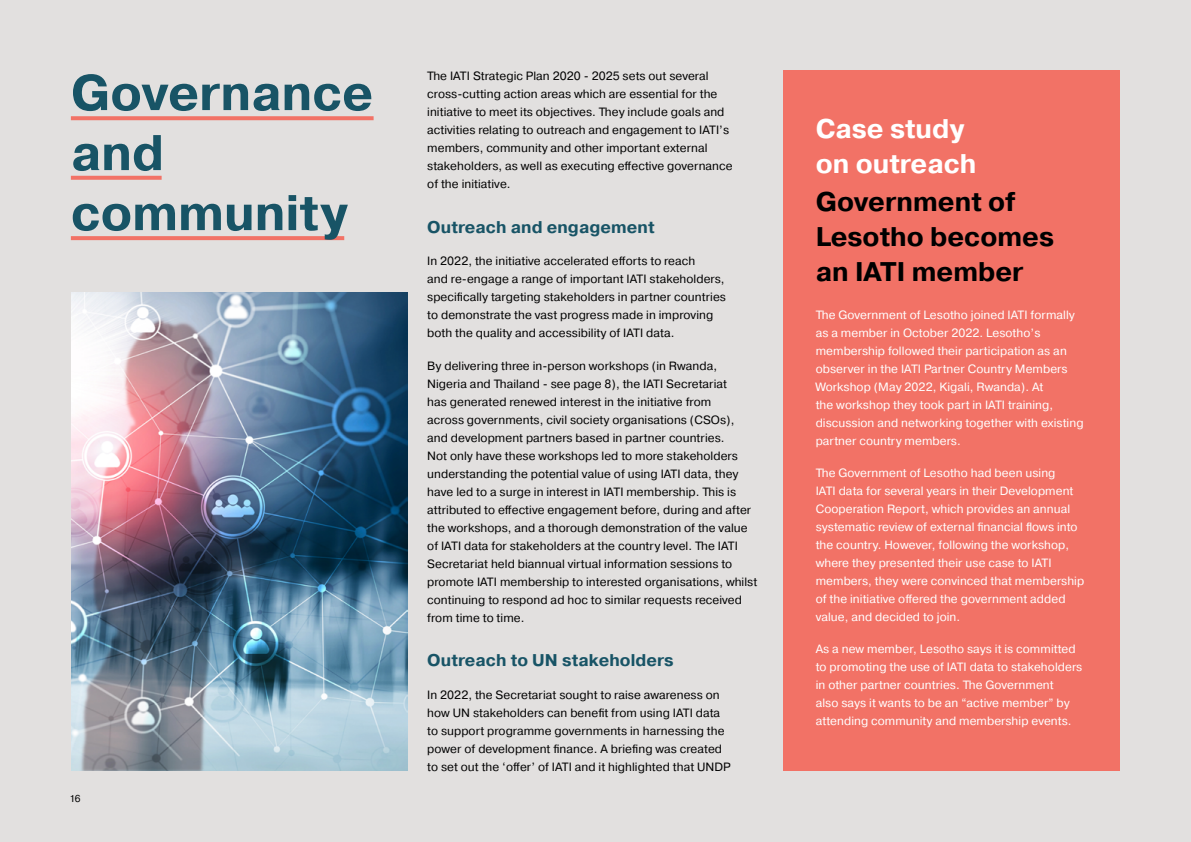
<style>
.page{position:relative;width:1191px;height:842px;background:#e2e0df}
.page>*{position:absolute;margin:0;border:0;box-sizing:border-box;transform-origin:0 0}
.t1{font:700 50px/60px "Pragmatica";color:#185466}
.t2{font:700 27px/35px "Pragmatica";color:#000}
.t3{font:700 27px/35px "Pragmatica";color:#fff}
.t4{font:700 17px "Pragmatica";letter-spacing:.005em;color:#185466}
.t5{font:12px/18px "Pragmatica";letter-spacing:.005em;color:#000}
.t6{font:12px/18px "Pragmatica";letter-spacing:.005em;color:#fff}
.t7{font:10px "Pragmatica";color:#000}
</style>
<div class="page">
<div style="left:783px;top:71px;width:337px;height:700px;background:#f27266"></div>
<svg style="left:71px;top:236px;width:273px;height:4px"></svg>
<svg style="left:71px;top:176px;width:91px;height:4px"></svg>
<svg style="left:71px;top:116px;width:302px;height:4px"></svg>
<img style="left:71px;top:292px;width:336px;height:479px">
<h1 class="t1" style="left:71px;top:63px;width:304px">Governance and community</h1>
<p class="t5" style="left:427px;top:67px;width:307px">The IATI Strategic Plan 2020 - 2025 sets out several cross-cutting action areas which are essential for the initiative to meet its objectives. They include goals and activities relating to outreach and engagement to IATI’s members, community and other important external stakeholders, as well as executing effective governance of the initiative.</p>
<h3 class="t4" style="left:427px;top:216px;width:229px">Outreach and engagement</h3>
<p class="t5" style="left:427px;top:252px;width:300px">In 2022, the initiative accelerated efforts to reach<br>and re-engage a range of important IATI stakeholders, specifically targeting stakeholders in partner countries to demonstrate the vast progress made in improving both the quality and accessibility of IATI data.</p>
<p class="t5" style="left:427px;top:357px;width:331px">By delivering three in-person workshops (in Rwanda, Nigeria and Thailand - see page 8), the IATI Secretariat<br>has generated renewed interest in the initiative from<br>across governments, civil society organisations (CSOs), and development partners based in partner countries.<br>Not only have these workshops led to more stakeholders understanding the potential value of using IATI data, they have led to a surge in interest in IATI membership. This is attributed to effective engagement before, during and after the workshops, and a thorough demonstration of the value of IATI data for stakeholders at the country level. The IATI Secretariat held biannual virtual information sessions to promote IATI membership to interested organisations, whilst continuing to respond ad hoc to similar requests received from time to time.</p>
<h3 class="t4" style="left:427px;top:649px;width:248px">Outreach to UN stakeholders</h3>
<p class="t5" style="left:427px;top:686px;width:305px">In 2022, the Secretariat sought to raise awareness on how UN stakeholders can benefit from using IATI data to support programme governments in harnessing the power of development finance. A briefing was created to set out the ‘offer’ of IATI and it highlighted that UNDP</p>
<p class="t7" style="left:69px;top:792px;width:13px">16</p>
<h2 class="t3" style="left:815px;top:111px;width:162px">Case study on outreach</h2>
<h2 class="t2" style="left:815px;top:185px;width:240px">Government of<br>Lesotho becomes an IATI member</h2>
<p class="t6" style="left:815px;top:306px;width:269px">The Government of Lesotho joined IATI formally as a member in October 2022. Lesotho’s membership followed their participation as an observer in the IATI Partner Country Members Workshop (May 2022, Kigali, Rwanda). At<br>the workshop they took part in IATI training, discussion and networking together with existing partner country members.</p>
<p class="t6" style="left:815px;top:464px;width:270px">The Government of Lesotho had been using<br>IATI data for several years in their Development Cooperation Report, which provides an annual systematic review of external financial flows into the country. However, following the workshop, where they presented their use case to IATI members, they were convinced that membership of the initiative offered the government added value, and decided to join.</p>
<p class="t6" style="left:815px;top:640px;width:268px">As a new member, Lesotho says it is committed to promoting the use of IATI data to stakeholders in other partner countries. The Government<br>also says it wants to be an “active member” by attending community and membership events.</p>
</div>
